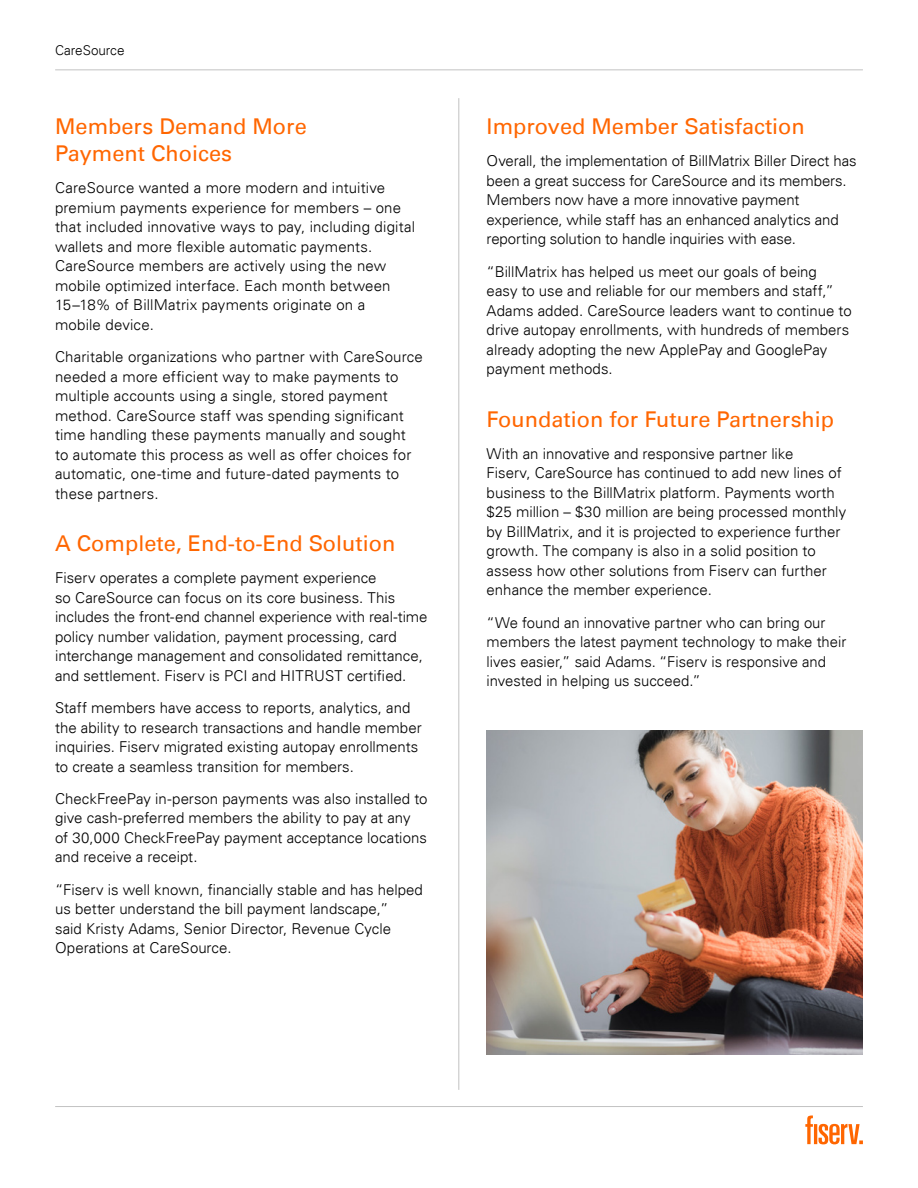
<style>
.page{position:relative;width:918px;height:1188px;background:#fff}
.page>*{position:absolute;margin:0;border:0;box-sizing:border-box;transform-origin:0 0}
.t1{font:21.75px/27px "Univers For Fiserv 55";color:#f60}
.t2{font:300 15px/19.5px "Univers For Fiserv 45";color:#000}
.t3{font:300 13.5px "Univers For Fiserv 45";letter-spacing:-.005em;color:#000}
</style>
<div class="page">
<svg style="left:805px;top:1116px;width:58px;height:28px"></svg>
<hr style="left:55px;top:1106px;width:808px;height:1px;background:#c2c2c2">
<hr style="left:459px;top:98px;width:1px;height:992px;background:#c2c2c2">
<hr style="left:55px;top:70px;width:808px;height:1px;background:#c2c2c2">
<img style="left:487px;top:730px;width:376px;height:324px">
<p class="t3" style="left:55px;top:42px;width:71px">CareSource</p>
<h1 class="t1" style="left:55px;top:113px;width:253px">Members Demand More<br>Payment Choices</h1>
<p class="t2" style="left:55px;top:178px;width:361px">CareSource wanted a more modern and intuitive premium payments experience for members – one that included innovative ways to pay, including digital wallets and more flexible automatic payments.<br>CareSource members are actively using the new mobile optimized interface. Each month between 15–18% of BillMatrix payments originate on a<br>mobile device.</p>
<p class="t2" style="left:55px;top:347px;width:369px">Charitable organizations who partner with CareSource needed a more efficient way to make payments to multiple accounts using a single, stored payment method. CareSource staff was spending significant time handling these payments manually and sought to automate this process as well as offer choices for automatic, one-time and future-dated payments to these partners.</p>
<h1 class="t1" style="left:55px;top:530px;width:342px">A Complete, End-to-End Solution</h1>
<p class="t2" style="left:55px;top:568px;width:374px">Fiserv operates a complete payment experience<br>so CareSource can focus on its core business. This includes the front-end channel experience with real-time policy number validation, payment processing, card interchange management and consolidated remittance, and settlement. Fiserv is PCI and HITRUST certified.</p>
<p class="t2" style="left:55px;top:698px;width:368px">Staff members have access to reports, analytics, and the ability to research transactions and handle member inquiries. Fiserv migrated existing autopay enrollments to create a seamless transition for members.</p>
<p class="t2" style="left:55px;top:789px;width:374px">CheckFreePay in-person payments was also installed to give cash-preferred members the ability to pay at any of 30,000 CheckFreePay payment acceptance locations and receive a receipt.</p>
<p class="t2" style="left:55px;top:880px;width:369px">“Fiserv is well known, financially stable and has helped us better understand the bill payment landscape,”<br>said Kristy Adams, Senior Director, Revenue Cycle Operations at CareSource.</p>
<h1 class="t1" style="left:487px;top:113px;width:320px">Improved Member Satisfaction</h1>
<p class="t2" style="left:487px;top:151px;width:371px">Overall, the implementation of BillMatrix Biller Direct has been a great success for CareSource and its members.<br>Members now have a more innovative payment experience, while staff has an enhanced analytics and reporting solution to handle inquiries with ease.</p>
<p class="t2" style="left:487px;top:262px;width:367px">“BillMatrix has helped us meet our goals of being<br>easy to use and reliable for our members and staff,” Adams added. CareSource leaders want to continue to drive autopay enrollments, with hundreds of members already adopting the new ApplePay and GooglePay payment methods.</p>
<h1 class="t1" style="left:487px;top:405px;width:349px">Foundation for Future Partnership</h1>
<p class="t2" style="left:487px;top:444px;width:361px">With an innovative and responsive partner like<br>Fiserv, CareSource has continued to add new lines of business to the BillMatrix platform. Payments worth $25 million – $30 million are being processed monthly by BillMatrix, and it is projected to experience further growth. The company is also in a solid position to assess how other solutions from Fiserv can further enhance the member experience.</p>
<p class="t2" style="left:487px;top:613px;width:361px">“We found an innovative partner who can bring our members the latest payment technology to make their lives easier,” said Adams. “Fiserv is responsive and invested in helping us succeed.”</p>
</div>
